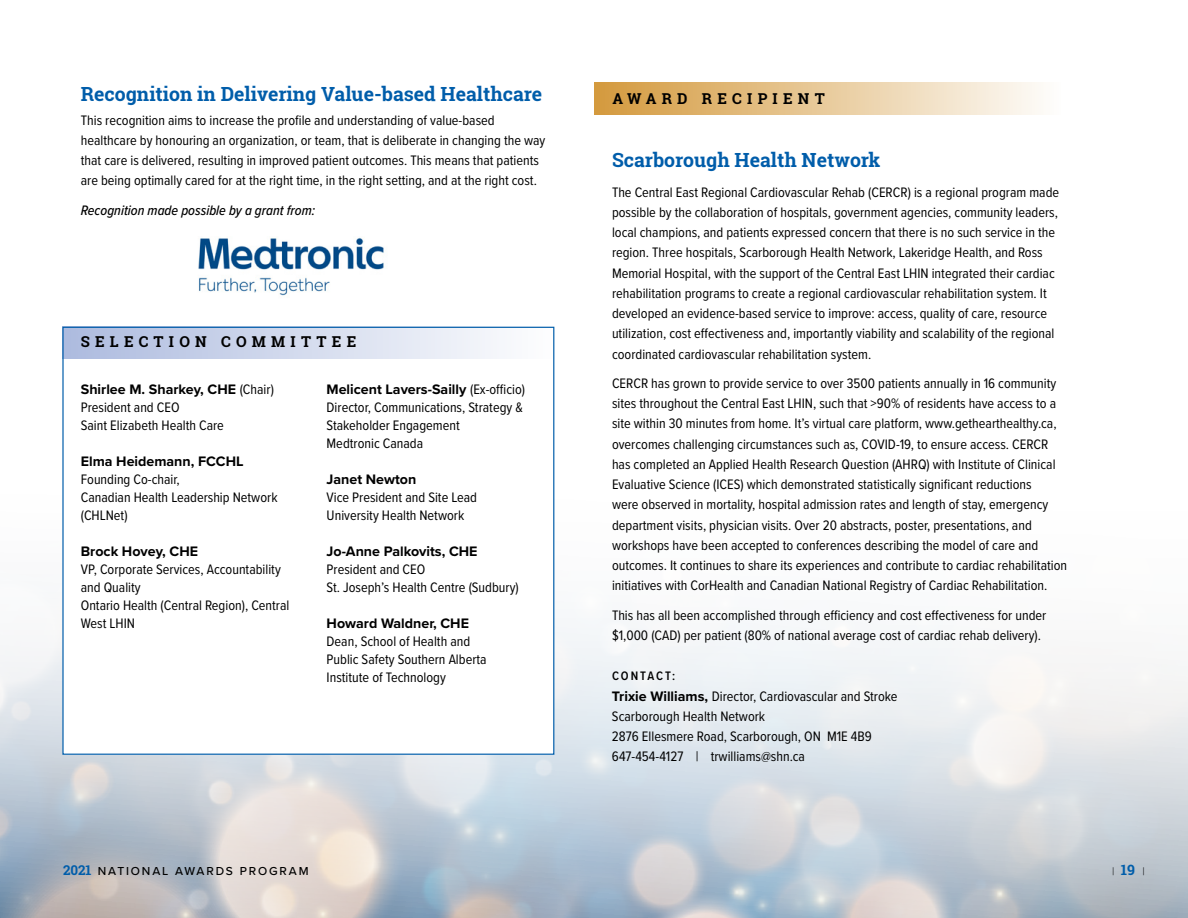
<style>
.page{position:relative;width:1188px;height:918px;background:#fff}
.page>*{position:absolute;margin:0;border:0;box-sizing:border-box;transform-origin:0 0}
.t1{font:700 19.5px "Roboto Slab";color:#005daa}
.t2{font:700 15px "Roboto Slab";letter-spacing:.35em;color:#000}
.t3{font:14.25px/20.2px "Proxima Nova Cond";color:#000}
.t4{font:700 14.25px "Proxima Nova";color:#000}
.t5{font:italic 500 14.25px "Proxima Nova Cond";color:#000}
.t6{font:600 12.75px "Proxima Nova Cond";letter-spacing:.155em;color:#000}
.t7{font:500 12px "Proxima Nova";letter-spacing:.155em;color:#000}
.t8{font:300 11.25px "Proxima Nova";color:#000}
.s1{font-family:"Proxima Nova Cond";font-weight:400}
.s2{font-family:"Proxima Nova";font-weight:700}
.s3{font-family:"Roboto Slab";font-weight:700;font-size:13.5px;color:#005daa}
.s4{font-family:"Roboto Slab";font-weight:700;font-size:14.25px;color:#005daa}
</style>
<div class="page">
<img style="left:0;top:472px;width:1188px;height:446px">
<div style="left:63px;top:343px;width:491px;height:412px;background:#fff"></div>
<div style="left:62px;top:327px;width:492px;height:32px;background:linear-gradient(to right,#acbadf,#fefefe)"></div>
<div style="left:594px;top:82px;width:466px;height:32px;background:linear-gradient(to right,#d4993d,#fefdfc)"></div>
<img style="left:198px;top:237px;width:186px;height:59px">
<h1 class="t1" style="left:81px;top:81px;width:463px">Recognition in Delivering Value-based Healthcare</h1>
<p class="t3" style="left:81px;top:109px;width:466px">This recognition aims to increase the profile and understanding of value-based healthcare by honouring an organization, or team, that is deliberate in changing the way that care is delivered, resulting in improved patient outcomes. This means that patients are being optimally cared for at the right time, in the right setting, and at the right cost.</p>
<p class="t5" style="left:81px;top:199px;width:236px">Recognition made possible by a grant from:</p>
<p class="t2" style="left:81px;top:332px;width:277px">SELECTION COMMITTEE</p>
<p class="t4" style="left:81px;top:379px;width:195px">Shirlee M. Sharkey, CHE <span class="s1">(Chair)</span></p>
<p class="t3" style="left:81px;top:398px;width:145px;line-height:18px">President and CEO<br>Saint Elizabeth Health Care</p>
<p class="t4" style="left:81px;top:451px;width:164px">Elma Heidemann, FCCHL</p>
<p class="t3" style="left:81px;top:470px;width:198px;line-height:18px">Founding Co-chair,<br>Canadian Health Leadership Network (CHLNet)</p>
<p class="t4" style="left:81px;top:541px;width:119px">Brock Hovey, CHE</p>
<p class="t3" style="left:81px;top:560px;width:210px;line-height:18px">VP, Corporate Services, Accountability and Quality<br>Ontario Health (Central Region), Central<br>West LHIN</p>
<p class="t4" style="left:327px;top:379px;width:200px">Melicent Lavers-Sailly <span class="s1">(Ex-officio)</span></p>
<p class="t3" style="left:327px;top:398px;width:198px;line-height:18px">Director, Communications, Strategy &amp;<br>Stakeholder Engagement<br>Medtronic Canada</p>
<p class="t4" style="left:327px;top:469px;width:91px">Janet Newton</p>
<p class="t3" style="left:327px;top:488px;width:152px;line-height:18px">Vice President and Site Lead<br>University Health Network</p>
<p class="t4" style="left:327px;top:541px;width:152px">Jo-Anne Palkovits, CHE</p>
<p class="t3" style="left:327px;top:560px;width:194px;line-height:18px">President and CEO<br>St. Joseph’s Health Centre (Sudbury)</p>
<p class="t4" style="left:327px;top:613px;width:144px">Howard Waldner, CHE</p>
<p class="t3" style="left:327px;top:632px;width:162px;line-height:18px">Dean, School of Health and<br>Public Safety Southern Alberta<br>Institute of Technology</p>
<p class="t2" style="left:612px;top:88px;width:214px">AWARD RECIPIENT</p>
<h1 class="t1" style="left:612px;top:147px;width:270px">Scarborough Health Network</h1>
<p class="t3" style="left:612px;top:181px;width:449px">The Central East Regional Cardiovascular Rehab (CERCR) is a regional program made possible by the collaboration of hospitals, government agencies, community leaders, local champions, and patients expressed concern that there is no such service in the region. Three hospitals, Scarborough Health Network, Lakeridge Health, and Ross Memorial Hospital, with the support of the Central East LHIN integrated their cardiac rehabilitation programs to create a regional cardiovascular rehabilitation system. It developed an evidence-based service to improve: access, quality of care, resource utilization, cost effectiveness and, importantly viability and scalability of the regional coordinated cardiovascular rehabilitation system.</p>
<p class="t3" style="left:612px;top:372px;width:457px">CERCR has grown to provide service to over 3500 patients annually in 16 community sites throughout the Central East LHIN, such that &gt;90% of residents have access to a site within 30 minutes from home. It’s virtual care platform, www.gethearthealthy.ca, overcomes challenging circumstances such as, COVID-19, to ensure access. CERCR has completed an Applied Health Research Question (AHRQ) with Institute of Clinical Evaluative Science (ICES) which demonstrated statistically significant reductions<br>were observed in mortality, hospital admission rates and length of stay, emergency department visits, physician visits. Over 20 abstracts, poster, presentations, and workshops have been accepted to conferences describing the model of care and outcomes. It continues to share its experiences and contribute to cardiac rehabilitation initiatives with CorHealth and Canadian National Registry of Cardiac Rehabilitation.</p>
<p class="t3" style="left:612px;top:604px;width:436px">This has all been accomplished through efficiency and cost effectiveness for under $1,000 (CAD) per patient (80% of national average cost of cardiac rehab delivery).</p>
<p class="t6" style="left:612px;top:667px;width:65px">CONTACT:</p>
<p class="t3" style="left:612px;top:685px;width:287px"><span class="s2">Trixie Williams,</span> Director, Cardiovascular and Stroke Scarborough Health Network<br>2876 Ellesmere Road, Scarborough, ON M1E 4B9<br>647-454-4127 | trwilliams@shn.ca</p>
<p class="t7" style="left:63px;top:862px;width:247px"><span class="s3">2021</span> NATIONAL AWARDS PROGRAM</p>
<p class="t8" style="left:1112px;top:863px;width:34px">| <span class="s4">19</span> |</p>
</div>
